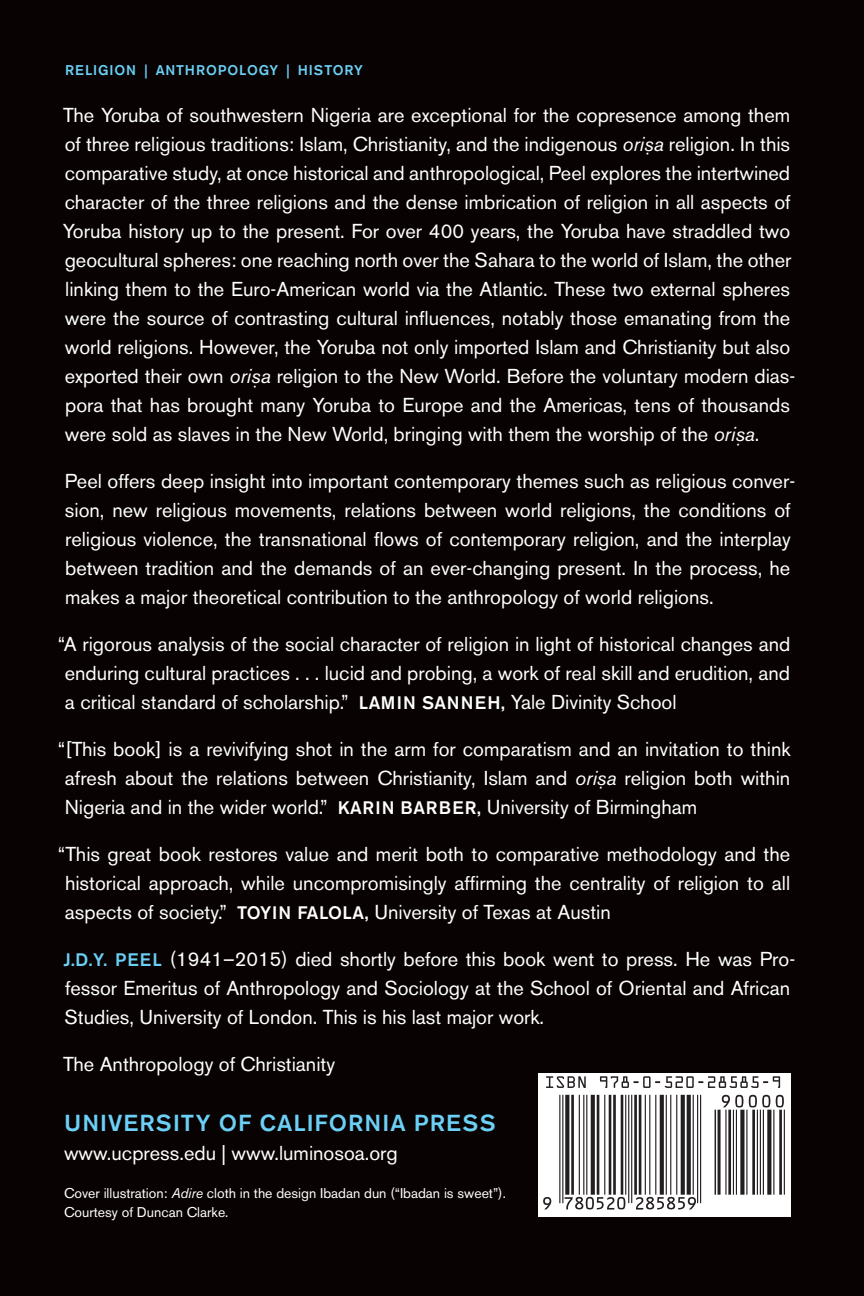
<style>
.page{position:relative;width:864px;height:1296px;background:#080302}
.page>*{position:absolute;margin:0;border:0;box-sizing:border-box;transform-origin:0 0}
.PUB{font:500 23px "Akzidenz Grotesk BE";letter-spacing:.045em;color:#6bcff6}
.Back_cover_text{font:20px/29px "Akzidenz Grotesk BE";color:#fff}
.Pub_URL{font:20px "Akzidenz Grotesk BE";color:#fff}
.Credit{font:14px/19px "Akzidenz Grotesk BE";color:#fff}
.SUBJECTS{font:500 14px "Akzidenz Grotesk BE";letter-spacing:.065em;color:#6bcff6}
.s1{font-style:italic}
.s2{font-weight:500;font-size:18px}
.s3{font-weight:500;font-size:18px;color:#6bcff6}
</style>
<div class="page">
<div style="left:539px;top:1073px;width:252px;height:144px;background:#fff"></div>
<svg style="left:546px;top:1076px;width:234px;height:12px"></svg>
<svg style="left:543px;top:1095px;width:242px;height:115px"></svg>
<p class="SUBJECTS" style="left:65px;top:61px;width:299px">RELIGION | ANTHROPOLOGY | HISTORY</p>
<p class="Back_cover_text" style="left:63px;top:100px;width:734px">The Yoruba of southwestern Nigeria are exceptional for the copresence among them of three religious traditions: Islam, Christianity, and the indigenous <span class="s1">orisa</span> religion. In this comparative study, at once historical and anthropological, Peel explores the intertwined character of the three religions and the dense imbrication of religion in all aspects of Yoruba history up to the present. For over 400 years, the Yoruba have straddled two geocultural spheres: one reaching north over the Sahara to the world of Islam, the other linking them to the Euro-American world via the Atlantic. These two external spheres were the source of contrasting cultural influences, notably those emanating from the world religions. However, the Yoruba not only imported Islam and Christianity but also exported their own <span class="s1">orisa</span> religion to the New World. Before the voluntary modern dias&shy;pora that has brought many Yoruba to Europe and the Americas, tens of thousands were sold as slaves in the New World, bringing with them the worship of the <span class="s1">orisa</span>.</p>
<p class="Back_cover_text" style="left:65px;top:466px;width:732px">Peel offers deep insight into important contemporary themes such as religious conver&shy;sion, new religious movements, relations between world religions, the conditions of religious violence, the transnational flows of contemporary religion, and the interplay between tradition and the demands of an ever-changing present. In the process, he makes a major theoretical contribution to the anthropology of world religions.</p>
<p class="Back_cover_text" style="left:65px;top:629px;width:727px;text-align:justify;text-indent:-7px">“A rigorous analysis of the social character of religion in light of historical changes and enduring cultural practices . . . lucid and probing, a work of real skill and erudition, and a critical standard of scholarship.” <span class="s2">LAMIN SANNEH,</span> Yale Divinity School</p>
<p class="Back_cover_text" style="left:65px;top:734px;width:727px;text-align:justify;text-indent:-7px">“[This book] is a revivifying shot in the arm for comparatism and an invitation to think afresh about the relations between Christianity, Islam and <span class="s1">orisa</span> religion both within Nigeria and in the wider world.” <span class="s2">KARIN BARBER,</span> University of Birmingham</p>
<p class="Back_cover_text" style="left:65px;top:839px;width:727px;text-align:justify;text-indent:-7px">“This great book restores value and merit both to comparative methodology and the historical approach, while uncompromisingly affirming the centrality of religion to all aspects of society.” <span class="s2">TOYIN FALOLA,</span> University of Texas at Austin</p>
<p class="Back_cover_text" style="left:64px;top:944px;width:733px"><span class="s3">J.D.Y. PEEL</span> (1941–2015) died shortly before this book went to press. He was Pro&shy;fessor Emeritus of Anthropology and Sociology at the School of Oriental and African<br>Studies, University of London. This is his last major work.</p>
<p class="Back_cover_text" style="left:63px;top:1049px;width:274px">The Anthropology of Christianity</p>
<p class="PUB" style="left:64px;top:1108px;width:433px">UNIVERSITY OF CALIFORNIA PRESS</p>
<p class="Pub_URL" style="left:64px;top:1141px;width:335px">www.ucpress.edu | www.luminosoa.org</p>
<p class="Credit" style="left:64px;top:1183px;width:443px">Cover illustration: <span class="s1">Adire</span> cloth in the design Ibadan dun (“Ibadan is sweet”).<br>Courtesy of Duncan Clarke.</p>
</div>
